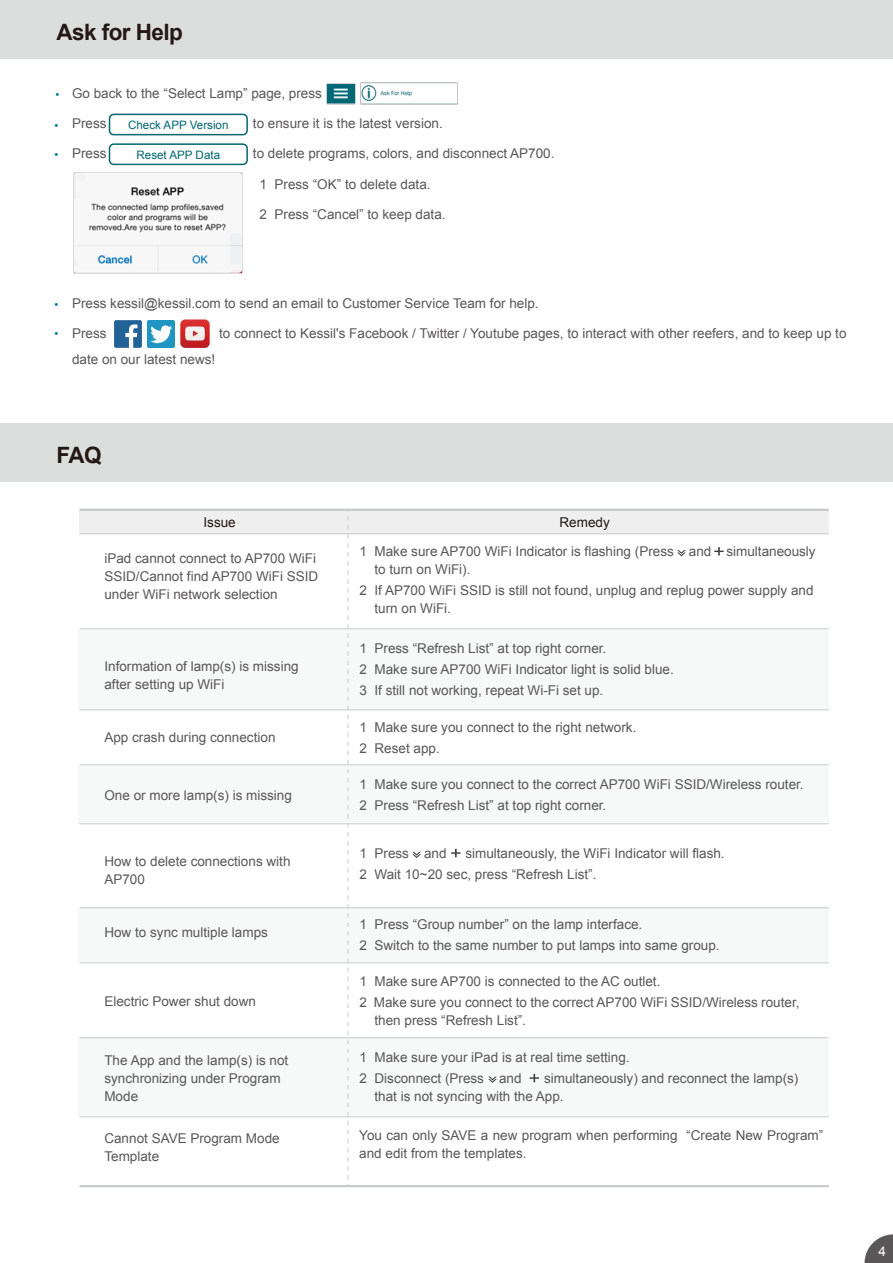
<style>
.page{position:relative;width:893px;height:1263px;background:#fff}
.page>*{position:absolute;margin:0;border:0;box-sizing:border-box;transform-origin:0 0}
.t1{font:300 31.5px/30.2px "Adobe Ming Std";color:#00758e;text-align:justify}
.t2{font:700 22.5px "Arial";letter-spacing:-.025em;color:#221815}
.t3{font:13.5px/18px "Arial";color:#595757}
.t4{font:13.5px "Arial";color:#221815}
.t5{font:13.5px "Arial";color:#fff}
.t6{font:11.55px "Arial";color:#006770}
</style>
<div class="page">
<div style="left:0;top:0;width:893px;height:58px;background:#dcdddd"></div>
<div style="left:0;top:423px;width:893px;height:58px;background:#dcdddd"></div>
<img style="left:326px;top:83px;width:29px;height:22px">
<img style="left:360px;top:83px;width:97px;height:22px">
<img style="left:74px;top:173px;width:168px;height:100px">
<img style="left:115px;top:320px;width:27px;height:28px">
<img style="left:147px;top:320px;width:28px;height:28px">
<img style="left:180px;top:320px;width:29px;height:28px">
<div style="left:109px;top:114px;width:139px;height:21px;border:2px solid #006770;border-radius:4px"></div>
<div style="left:109px;top:143px;width:139px;height:22px;border:2px solid #006770;border-radius:4px"></div>
<div style="left:80px;top:510px;width:749px;height:24px;background:#efefef"></div>
<div style="left:78px;top:629px;width:751px;height:81px;background:#f7f8f8"></div>
<div style="left:78px;top:765px;width:751px;height:58px;background:#f7f8f8"></div>
<div style="left:78px;top:907px;width:751px;height:55px;background:#f7f8f8"></div>
<div style="left:78px;top:1037px;width:751px;height:79px;background:#f7f8f8"></div>
<hr style="left:79px;top:628px;width:750px;height:1px;background:#c9caca">
<hr style="left:79px;top:533px;width:750px;height:1px;background:#c9caca">
<hr style="left:79px;top:509px;width:750px;height:2px;background:#c9caca">
<hr style="left:79px;top:709px;width:750px;height:1px;background:#c9caca">
<hr style="left:79px;top:764px;width:750px;height:1px;background:#c9caca">
<hr style="left:79px;top:823px;width:750px;height:1px;background:#c9caca">
<hr style="left:79px;top:907px;width:750px;height:1px;background:#c9caca">
<hr style="left:79px;top:962px;width:750px;height:1px;background:#c9caca">
<hr style="left:79px;top:1037px;width:750px;height:1px;background:#c9caca">
<hr style="left:79px;top:1116px;width:750px;height:1px;background:#c9caca">
<hr style="left:79px;top:1185px;width:750px;height:2px;background:#c9caca">
<svg style="left:348px;top:511px;width:1px;height:674px"></svg>
<svg style="left:451px;top:849px;width:10px;height:8px"></svg>
<svg style="left:412px;top:852px;width:9px;height:6px"></svg>
<svg style="left:530px;top:1074px;width:9px;height:8px"></svg>
<svg style="left:488px;top:1076px;width:9px;height:7px"></svg>
<svg style="left:714px;top:547px;width:10px;height:8px"></svg>
<svg style="left:677px;top:550px;width:9px;height:6px"></svg>
<svg style="left:865px;top:1234px;width:28px;height:29px"></svg>
<h2 class="t2" style="left:57px;top:18px;width:128px">Ask for Help</h2>
<h1 class="t1" style="left:52px;top:68px;width:11px">. . .</h1>
<p class="t3" style="left:72px;top:85px;width:251px">Go back to the “Select Lamp” page, press</p>
<p class="t3" style="left:72px;top:115px;width:36px">Press</p>
<p class="t3" style="left:253px;top:115px;width:191px">to ensure it is the latest version.</p>
<p class="t3" style="left:72px;top:145px;width:36px">Press</p>
<p class="t3" style="left:253px;top:145px;width:303px">to delete programs, colors, and disconnect AP700.</p>
<p class="t6" style="left:128px;top:117px;width:102px">Check APP Version</p>
<p class="t6" style="left:137px;top:147px;width:85px">Reset APP Data</p>
<p class="t3" style="left:259px;top:175px;width:173px">1 Press “OK” to delete data.</p>
<p class="t3" style="left:259px;top:205px;width:188px">2 Press “Cancel” to keep data.</p>
<h1 class="t1" style="left:52px;top:279px;width:9px;line-height:29.2px">. .</h1>
<p class="t3" style="left:72px;top:295px;width:468px">Press kessil@kessil.com to send an email to Customer Service Team for help.</p>
<p class="t3" style="left:72px;top:325px;width:36px">Press</p>
<p class="t3" style="left:219px;top:325px;width:629px">to connect to Kessil's Facebook / Twitter / Youtube pages, to interact with other reefers, and to keep up to</p>
<p class="t3" style="left:72px;top:350px;width:145px">date on our latest news!</p>
<h2 class="t2" style="left:57px;top:441px;width:47px">FAQ</h2>
<p class="t4" style="left:203px;top:513px;width:34px">Issue</p>
<p class="t4" style="left:559px;top:513px;width:52px">Remedy</p>
<p class="t3" style="left:104px;top:549px;width:215px">iPad cannot connect to AP700 WiFi<br>SSID/Cannot find AP700 WiFi SSID under WiFi network selection</p>
<p class="t3" style="left:104px;top:657px;width:196px">Information of lamp(s) is missing after setting up WiFi</p>
<p class="t3" style="left:104px;top:729px;width:173px">App crash during connection</p>
<p class="t3" style="left:104px;top:786px;width:189px">One or more lamp(s) is missing</p>
<p class="t3" style="left:104px;top:852px;width:188px">How to delete connections with<br>AP700</p>
<p class="t3" style="left:104px;top:923px;width:165px">How to sync multiple lamps</p>
<p class="t3" style="left:104px;top:992px;width:153px">Electric Power shut down</p>
<p class="t3" style="left:104px;top:1051px;width:185px">The App and the lamp(s) is not synchronizing under Program<br>Mode</p>
<p class="t3" style="left:104px;top:1129px;width:177px">Cannot SAVE Program Mode<br>Template</p>
<p class="t3" style="left:374px;top:542px;width:443px;text-indent:-15px">1 Make sure AP700 WiFi Indicator is flashing (Press and simultaneously to turn on WiFi).</p>
<p class="t3" style="left:374px;top:581px;width:440px;text-indent:-15px">2 If AP700 WiFi SSID is still not found, unplug and replug power supply and turn on WiFi.</p>
<p class="t3" style="left:359px;top:638px;width:316px;line-height:21px">1 Press “Refresh List” at top right corner.<br>2 Make sure AP700 WiFi Indicator light is solid blue.<br>3 If still not working, repeat Wi-Fi set up.</p>
<p class="t3" style="left:359px;top:717px;width:278px;line-height:21px">1 Make sure you connect to the right network.<br>2 Reset app.</p>
<p class="t3" style="left:359px;top:774px;width:446px;line-height:21px">1 Make sure you connect to the correct AP700 WiFi SSID/Wireless router.<br>2 Press “Refresh List” at top right corner.</p>
<p class="t3" style="left:359px;top:844px;width:89px">1 Press and</p>
<p class="t3" style="left:359px;top:843px;width:367px;line-height:21px;text-indent:106px">simultaneously, the WiFi Indicator will flash.<br>2 Wait 10~20 sec, press “Refresh List”.</p>
<p class="t3" style="left:359px;top:914px;width:362px;line-height:21px">1 Press “Group number” on the lamp interface.<br>2 Switch to the same number to put lamps into same group.</p>
<p class="t3" style="left:359px;top:971px;width:442px;line-height:21px">1 Make sure AP700 is connected to the AC outlet.<br>2 Make sure you connect to the correct AP700 WiFi SSID/Wireless router,</p>
<p class="t3" style="left:374px;top:1011px;width:153px">then press “Refresh List”.</p>
<p class="t3" style="left:359px;top:1047px;width:272px;line-height:21px">1 Make sure your iPad is at real time setting.<br>2 Disconnect (Press and</p>
<p class="t3" style="left:374px;top:1069px;width:425px;text-indent:170px">simultaneously) and reconnect the lamp(s) that is not syncing with the App.</p>
<p class="t3" style="left:359px;top:1126px;width:465px">You can only SAVE a new program when performing “Create New Program” and edit from the templates.</p>
<p class="t5" style="left:878px;top:1242px;width:9px">4</p>
</div>
